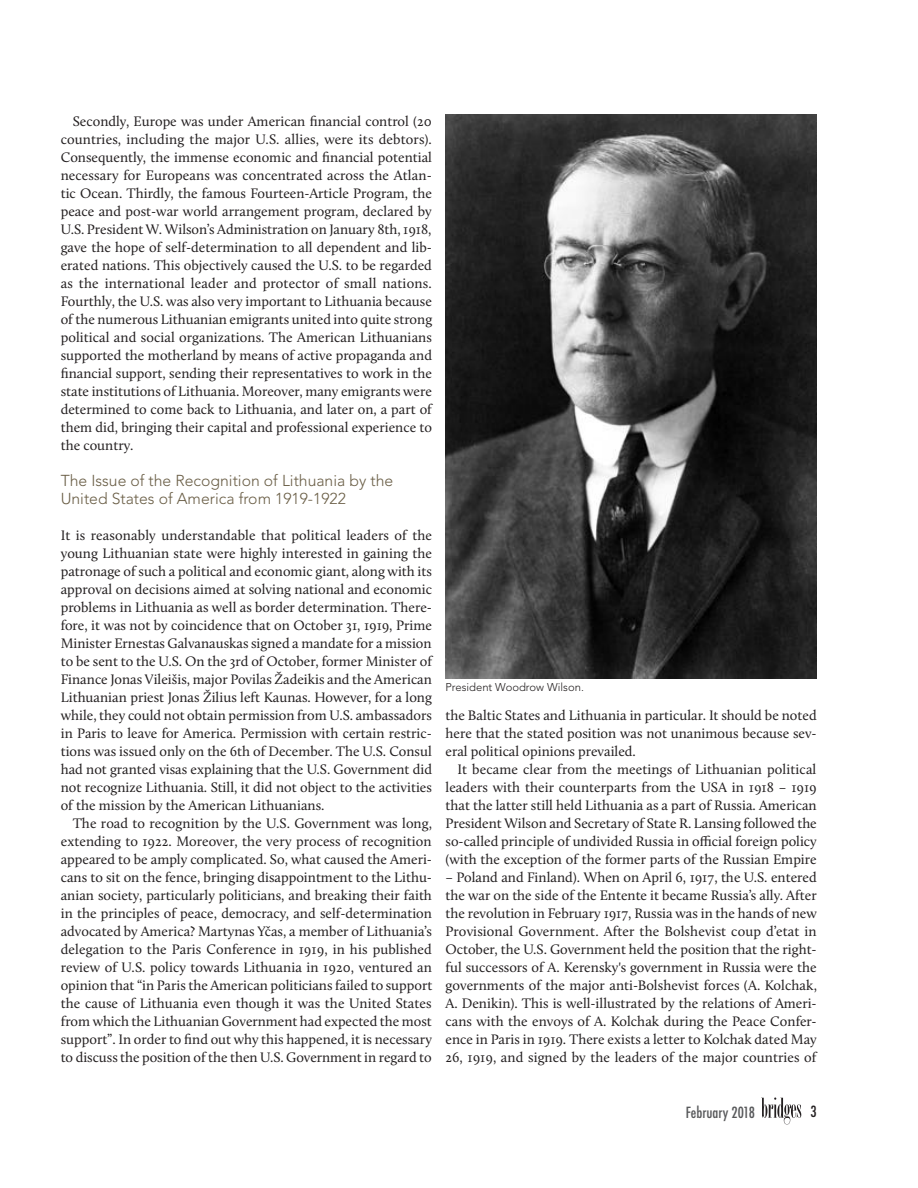
<style>
.page{position:relative;width:918px;height:1188px;background:#fff}
.page>*{position:absolute;margin:0;border:0;box-sizing:border-box;transform-origin:0 0}
.t1{font:300 15.75px/18px "Avenir LT Pro";color:#6a5e46}
.t2{font:500 condensed 15px "Futura";color:#57585a}
.t3{font:500 condensed 15px "Futura";color:#231f20}
.t4{font:14.25px/18px "Calluna";color:#231f20;text-align:justify}
.t5{font:300 11.25px "Avenir LT Pro";color:#231f20}
</style>
<div class="page">
<svg style="left:762px;top:1098px;width:39px;height:26px"></svg>
<img style="left:446px;top:114px;width:371px;height:564px">
<p class="t4" style="left:61px;top:112px;width:373px;text-indent:12px">Secondly, Europe was under American financial control (20 countries, including the major U.S. allies, were its debtors).<br>Consequently, the immense economic and financial potential necessary for Europeans was concentrated across the Atlan&shy;tic Ocean. Thirdly, the famous Fourteen-Article Program, the peace and post-war world arrangement program, declared by U.S. President W. Wilson’s Administration on January 8th, 1918, gave the hope of self-determination to all dependent and lib&shy;erated nations. This objectively caused the U.S. to be regarded as the international leader and protector of small nations.<br>Fourthly, the U.S. was also very important to Lithuania because of the numerous Lithuanian emigrants united into quite strong political and social organizations. The American Lithuanians supported the motherland by means of active propaganda and financial support, sending their representatives to work in the state institutions of Lithuania. Moreover, many emigrants were determined to come back to Lithuania, and later on, a part of them did, bringing their capital and professional experience to the country.</p>
<p class="t1" style="left:61px;top:472px;width:334px">The Issue of the Recognition of Lithuania by the<br>United States of America from 1919-1922</p>
<p class="t4" style="left:61px;top:526px;width:373px">It is reasonably understandable that political leaders of the young Lithuanian state were highly interested in gaining the patronage of such a political and economic giant, along with its approval on decisions aimed at solving national and economic problems in Lithuania as well as border determination. There&shy;fore, it was not by coincidence that on October 31, 1919, Prime Minister Ernestas Galvanauskas signed a mandate for a mission to be sent to the U.S. On the 3rd of October, former Minister of Finance Jonas Vileišis, major Povilas Žadeikis and the American Lithuanian priest Jonas Žilius left Kaunas. However, for a long while, they could not obtain permission from U.S. ambassadors in Paris to leave for America. Permission with certain restric&shy;tions was issued only on the 6th of December. The U.S. Consul had not granted visas explaining that the U.S. Government did not recognize Lithuania. Still, it did not object to the activities of the mission by the American Lithuanians.</p>
<p class="t4" style="left:61px;top:814px;width:373px;text-indent:12px">The road to recognition by the U.S. Government was long, extending to 1922. Moreover, the very process of recognition appeared to be amply complicated. So, what caused the Ameri&shy;cans to sit on the fence, bringing disappointment to the Lithu&shy;anian society, particularly politicians, and breaking their faith in the principles of peace, democracy, and self-determination advocated by America? Martynas Yčas, a member of Lithuania’s delegation to the Paris Conference in 1919, in his published review of U.S. policy towards Lithuania in 1920, ventured an opinion that “in Paris the American politicians failed to support the cause of Lithuania even though it was the United States from which the Lithuanian Government had expected the most support”. In order to find out why this happened, it is necessary to discuss the position of the then U.S. Government in regard to</p>
<p class="t5" style="left:446px;top:681px;width:140px">President Woodrow Wilson.</p>
<p class="t4" style="left:446px;top:706px;width:373px">the Baltic States and Lithuania in particular. It should be noted here that the stated position was not unanimous because sev&shy;eral political opinions prevailed.</p>
<p class="t4" style="left:446px;top:760px;width:373px;text-indent:12px">It became clear from the meetings of Lithuanian political leaders with their counterparts from the USA in 1918 – 1919 that the latter still held Lithuania as a part of Russia. American President Wilson and Secretary of State R. Lansing followed the so-called principle of undivided Russia in official foreign policy (with the exception of the former parts of the Russian Empire</p>
<p class="t4" style="left:446px;top:868px;width:373px">– Poland and Finland). When on April 6, 1917, the U.S. entered the war on the side of the Entente it became Russia’s ally. After the revolution in February 1917, Russia was in the hands of new Provisional Government. After the Bolshevist coup d’etat in October, the U.S. Government held the position that the right&shy;ful successors of A. Kerensky's government in Russia were the governments of the major anti-Bolshevist forces (A. Kolchak, A. Denikin). This is well-illustrated by the relations of Ameri&shy;cans with the envoys of A. Kolchak during the Peace Confer&shy;ence in Paris in 1919. There exists a letter to Kolchak dated May 26, 1919, and signed by the leaders of the major countries of</p>
<p class="t2" style="left:686px;top:1103px;width:71px">February 2018</p>
<p class="t3" style="left:811px;top:1102px;width:8px">3</p>
</div>
